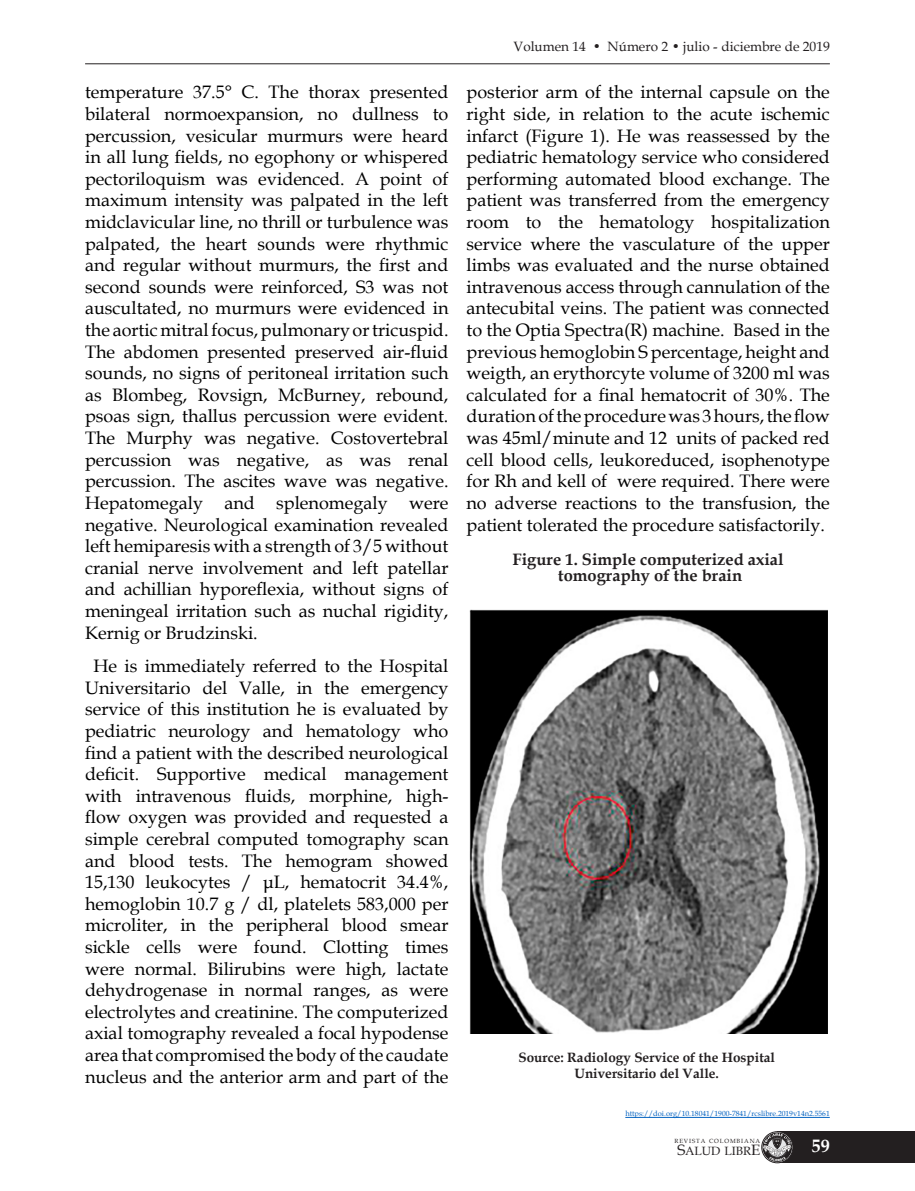
<style>
.page{position:relative;width:915px;height:1191px;background:#fff}
.page>*{position:absolute;margin:0;border:0;box-sizing:border-box;transform-origin:0 0}
.TEXTO__SL{font:18px/21.6px "Book Antiqua";color:#000;text-align:justify}
.t1{font:700 18px "Book Antiqua";color:#fff}
.TITULO_TABLA{font:700 16.5px "Book Antiqua";color:#231f20}
.PIE_DE_FIGURA{font:700 13.5px "Book Antiqua";color:#231f20}
.t2{font:13.5px "Book Antiqua";color:#231f20}
.t3{font:12px "Book Antiqua SC800";color:#231f20}
.t4{font:7.5px "Book Antiqua";color:#0563c1}
.t5{font:6px "Book Antiqua SC800";letter-spacing:.15em;color:#231f20}
.s1{font-size:15px}
</style>
<div class="page">
<hr style="left:85px;top:63px;width:744px;height:1px;background:#231f20">
<div style="left:776px;top:1131px;width:138px;height:31px;background:#231f20"></div>
<svg style="left:761px;top:1131px;width:31px;height:31px"></svg>
<hr style="left:625px;top:1117px;width:204px;height:1px;background:#0563c1">
<img style="left:469px;top:609px;width:358px;height:424px">
<p class="TEXTO__SL" style="left:85px;top:81px;width:365px">temperature 37.5° C. The thorax presented bilateral normoexpansion, no dullness to percussion, vesicular murmurs were heard in all lung fields, no egophony or whispered pectoriloquism was evidenced. A point of maximum intensity was palpated in the left midclavicular line, no thrill or turbulence was palpated, the heart sounds were rhythmic and regular without murmurs, the first and second sounds were reinforced, S3 was not auscultated, no murmurs were evidenced in the aortic mitral focus, pulmonary or tricuspid.<br>The abdomen presented preserved air-fluid sounds, no signs of peritoneal irritation such as Blombeg, Rovsign, McBurney, rebound, psoas sign, thallus percussion were evident.<br>The Murphy was negative. Costovertebral percussion was negative, as was renal percussion. The ascites wave was negative.<br>Hepatomegaly and splenomegaly were negative. Neurological examination revealed left hemiparesis with a strength of 3/5 without cranial nerve involvement and left patellar and achillian hyporeflexia, without signs of meningeal irritation such as nuchal rigidity, Kernig or Brudzinski.</p>
<p class="TEXTO__SL" style="left:85px;top:655px;width:365px;text-align:center">He is immediately referred to the Hospital Universitario del Valle, in the emergency service of this institution he is evaluated by pediatric neurology and hematology who find a patient with the described neurological deficit. Supportive medical management with intravenous fluids, morphine, high&shy;flow oxygen was provided and requested a simple cerebral computed tomography scan and blood tests. The hemogram showed 15,130 leukocytes / μL, hematocrit 34.4%, hemoglobin 10.7 g / dl, platelets 583,000 per microliter, in the peripheral blood smear sickle cells were found. Clotting times were normal. Bilirubins were high, lactate dehydrogenase in normal ranges, as were electrolytes and creatinine. The computerized axial tomography revealed a focal hypodense area that compromised the body of the caudate nucleus and the anterior arm and part of the</p>
<p class="t2" style="left:513px;top:37px;width:318px">Volumen 14 • Número 2 • julio - diciembre de 2019</p>
<p class="TEXTO__SL" style="left:466px;top:81px;width:365px">posterior arm of the internal capsule on the right side, in relation to the acute ischemic infarct (Figure 1). He was reassessed by the pediatric hematology service who considered performing automated blood exchange. The patient was transferred from the emergency room to the hematology hospitalization service where the vasculature of the upper limbs was evaluated and the nurse obtained intravenous access through cannulation of the antecubital veins. The patient was connected to the Optia Spectra(R) machine. Based in the previous hemoglobin S percentage, height and weigth, an erythorcyte volume of 3200 ml was calculated for a final hematocrit of 30%. The duration of the procedure was 3 hours, the flow was 45ml/minute and 12 units of packed red cell blood cells, leukoreduced, isophenotype for Rh and kell of were required. There were no adverse reactions to the transfusion, the patient tolerated the procedure satisfactorily.</p>
<p class="TITULO_TABLA" style="left:512px;top:548px;width:272px">Figure 1. Simple computerized axial</p>
<p class="TITULO_TABLA" style="left:558px;top:564px;width:185px">tomography of the brain</p>
<p class="PIE_DE_FIGURA" style="left:518px;top:1048px;width:258px">Source: Radiology Service of the Hospital</p>
<p class="PIE_DE_FIGURA" style="left:574px;top:1064px;width:146px">Universitario del Valle.</p>
<p class="t4" style="left:625px;top:1108px;width:206px">https://doi.org/10.18041/1900-7841/rcslibre.2019v14n2.5561</p>
<p class="t5" style="left:674px;top:1136px;width:87px">REVISTA COLOMBIANA</p>
<p class="t3" style="left:677px;top:1142px;width:83px"><span class="s1">S</span>ALUD LIBR<span class="s1">E</span></p>
<p class="t1" style="left:811px;top:1133px;width:19px">59</p>
</div>
